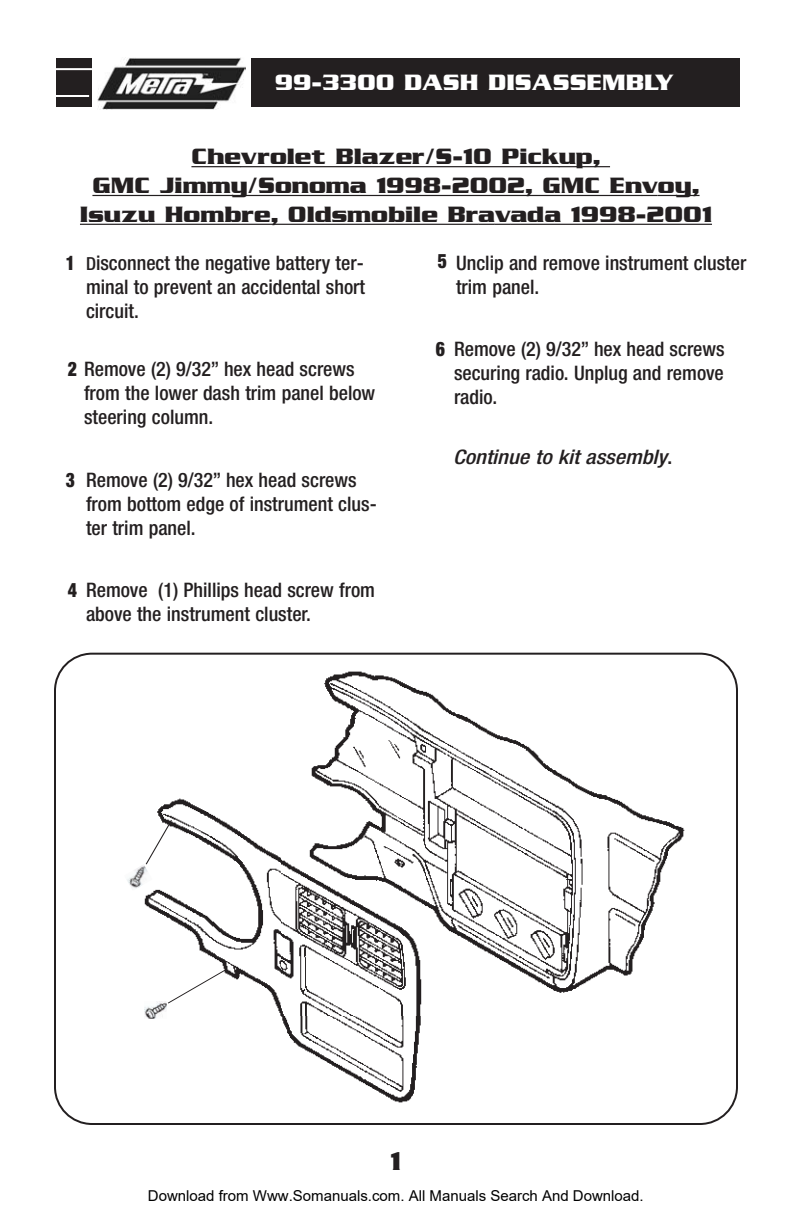
<style>
.page{position:relative;width:792px;height:1224px;background:#fff}
.page>*{position:absolute;margin:0;border:0;box-sizing:border-box;transform-origin:0 0}
.t1{font:700 28px "Serpentine ICG";color:#231f20;scale:.87 1}
.t2{font:700 24px/28.8px "Serpentine ICG";color:#231f20;text-align:center}
.t3{font:700 24px "Serpentine ICG";color:#fff}
.t4{font:500 condensed 20px/24px "Helvetica Neue";color:#231f20}
.t5{font:italic 500 condensed 20px "Helvetica Neue";color:#231f20;scale:1.12 1}
.t6{font:900 condensed 20px "Helvetica Neue";color:#231f20;scale:.89 1}
.t7{font:15px "Arial";color:#000}
.s1{font-size:18px}
.s2{font-weight:900}
.s3{font-style:normal}
</style>
<div class="page">
<div style="left:56px;top:59px;width:684px;height:48px;background:#231f20"></div>
<div style="left:93px;top:36px;width:158px;height:89px;background:#fff"></div>
<img style="left:97px;top:57px;width:148px;height:53px">
<hr style="left:0;top:95px;width:89px;height:2px;background:#fff">
<hr style="left:0;top:68px;width:92px;height:2px;background:#fff">
<hr style="left:191px;top:166px;width:50px;height:1px;background:#231f20">
<hr style="left:241px;top:166px;width:318px;height:1px;background:#231f20">
<hr style="left:559px;top:166px;width:51px;height:1px;background:#231f20">
<hr style="left:92px;top:195px;width:550px;height:1px;background:#231f20">
<svg style="left:642px;top:195px;width:16px;height:1px"></svg>
<hr style="left:658px;top:195px;width:42px;height:1px;background:#231f20">
<hr style="left:80px;top:224px;width:398px;height:1px;background:#231f20">
<svg style="left:478px;top:224px;width:33px;height:1px"></svg>
<hr style="left:511px;top:224px;width:201px;height:1px;background:#231f20">
<svg style="left:54px;top:653px;width:684px;height:472px"></svg>
<p class="t3" style="left:275px;top:67px;width:401px">99-3300 DASH DISASSEMBLY</p>
<p class="t2" style="left:80px;top:142px;width:634px">Chevrolet Blazer/S-10 Pickup,<br>GMC Jimmy/Sonoma 1998-2002, GMC Envoy,<br>Isuzu Hombre, Oldsmobile Bravada 1998-2001</p>
<p class="t6" style="left:66px;top:255px;width:12px">1</p>
<p class="t4" style="left:86px;top:252px;width:281px;text-align:justify"><span class="s1">D</span>isconnect the negative battery ter&shy;minal to prevent an accidental short circuit.</p>
<p class="t6" style="left:438px;top:253px;width:12px">5</p>
<p class="t4" style="left:456px;top:252px;width:292px">Unclip and remove instrument cluster trim panel.</p>
<p class="t4" style="left:84px;top:358px;width:293px;text-indent:-16px"><span class="s2">2</span> Remove (2) 9/32” hex head screws from the lower dash trim panel below steering column.</p>
<p class="t6" style="left:66px;top:473px;width:12px">3</p>
<p class="t4" style="left:86px;top:470px;width:292px">Remove (2) 9/32” hex head screws from bottom edge of instrument clus&shy;ter trim panel.</p>
<p class="t6" style="left:68px;top:582px;width:12px">4</p>
<p class="t4" style="left:86px;top:579px;width:291px">Remove (1) Phillips head screw from above the instrument cluster.</p>
<p class="t6" style="left:436px;top:341px;width:12px">6</p>
<p class="t4" style="left:454px;top:338px;width:272px;text-align:justify">Remove (2) 9/32” hex head screws securing radio. Unplug and remove radio.</p>
<p class="t5" style="left:453px;top:449px;width:197px">Continue to kit assembly<span class="s3">.</span></p>
<h1 class="t1" style="left:390px;top:1144px;width:13px">1</h1>
<p class="t7" style="left:148px;top:1187px;width:497px">Download from Www.Somanuals.com. All Manuals Search And Download.</p>
</div>
